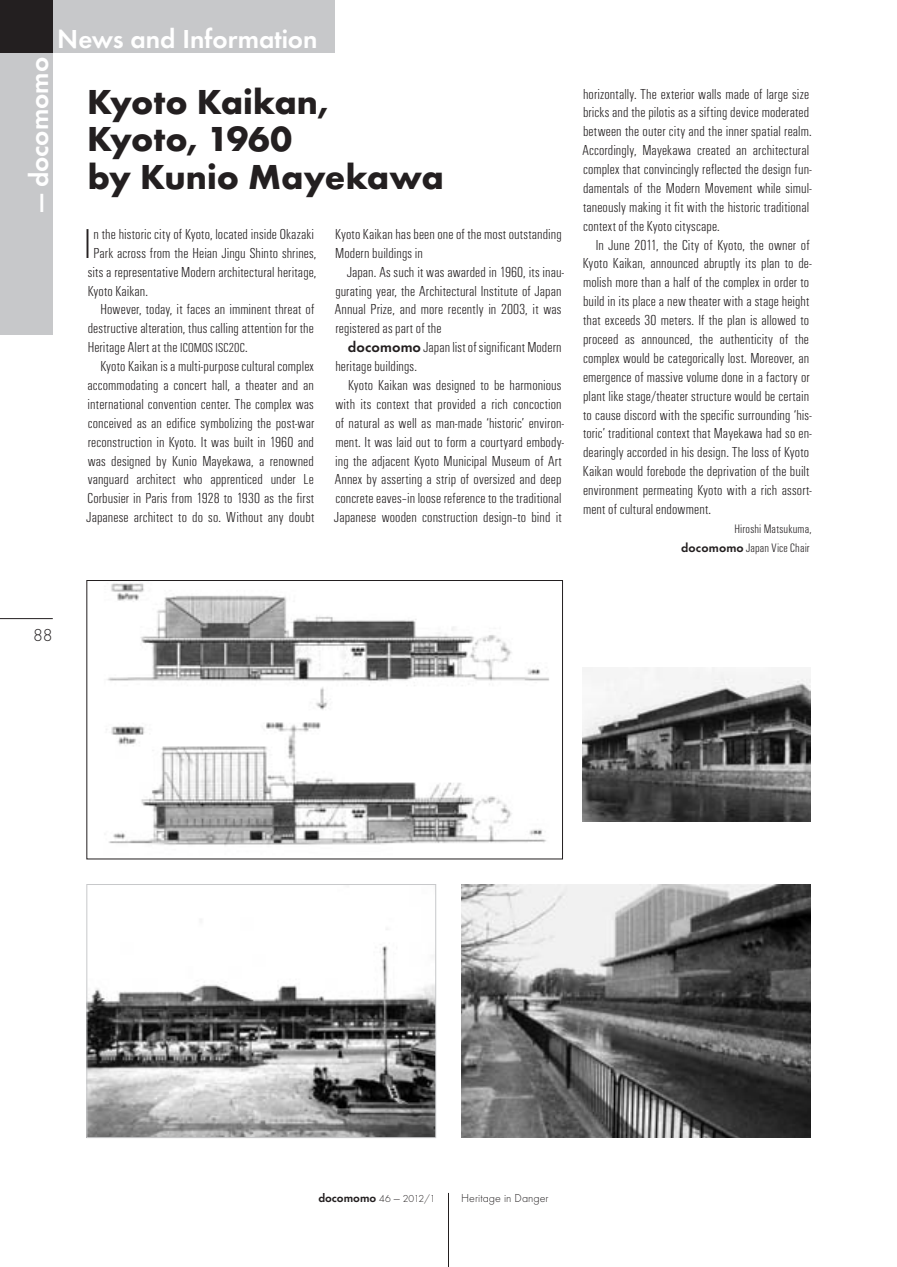
<style>
.page{position:relative;width:897px;height:1267px;background:#fff}
.page>*{position:absolute;margin:0;border:0;box-sizing:border-box;transform-origin:0 0}
.doco_3_columnas{font:300 43.35px "Futura T";color:#231f20}
.doco_3_columnas-2{font:700 36px/37.5px "Futura T";color:#231f20}
.t1{font:600 27px "Futura T";color:#fff}
.t2{font:300 18px "Futura T";color:#231f20}
.doco_3_columnas-3{font:300 condensed 15px/18.9px "Unitus T";letter-spacing:.01em;color:#231f20}
.doco_3_columnas-4{font:300 condensed 12.75px/18.9px "Unitus T";letter-spacing:.01em;color:#231f20;text-align:right}
.t3{font:600 12px "Futura T";color:#231f20}
.t4{font:300 12px "Futura T";color:#231f20}
.s1{font-size:13.5px}
.s2{font-family:"Futura T";font-weight:600;font-stretch:normal}
.s3{font-weight:300;font-size:10.5px}
.s4{font-weight:300}
</style>
<div class="page">
<hr style="left:0;top:618px;width:53px;height:1px;background:#231f20">
<hr style="left:448px;top:1192px;width:1px;height:74px;background:#231f20">
<div style="left:0;top:0;width:334px;height:53px;background:#c7c8ca"></div>
<div style="left:0;top:0;width:53px;height:334px;background:#c7c8ca"></div>
<div style="left:0;top:0;width:53px;height:53px;background:#231f20"></div>
<img style="left:461px;top:884px;width:349px;height:253px">
<img style="left:89px;top:929px;width:345px;height:206px">
<div style="left:87px;top:884px;width:349px;height:253px;border:1px solid #c7c8ca"></div>
<img style="left:106px;top:583px;width:443px;height:263px">
<div style="left:87px;top:580px;width:475px;height:279px;border:1px solid #231f20"></div>
<img style="left:582px;top:667px;width:228px;height:154px">
<p class="t1" style="left:23px;top:212px;width:157px;rotate:-90deg">— docomomo</p>
<p class="t1" style="left:57px;top:23px;width:262px">News and Information</p>
<p class="doco_3_columnas-2" style="left:87px;top:83px;width:243px">Kyoto Kaikan,</p>
<p class="doco_3_columnas-2" style="left:87px;top:120px;width:358px">Kyoto, 1960<br>by Kunio Mayekawa</p>
<p class="doco_3_columnas" style="left:83px;top:218px;width:11px">I</p>
<p class="doco_3_columnas-3" style="left:93px;top:224px;width:222px">n the historic city of Kyoto, located inside Okazaki</p>
<p class="doco_3_columnas-3" style="left:93px;top:243px;width:224px">Park across from the Heian Jingu Shinto shrines,</p>
<p class="doco_3_columnas-3" style="left:88px;top:262px;width:230px">sits a representative Modern architectural heritage,</p>
<p class="doco_3_columnas-3" style="left:88px;top:281px;width:62px">Kyoto Kaikan.</p>
<p class="doco_3_columnas-3" style="left:88px;top:300px;width:228px;text-align:justify;text-indent:13px">However, today, it faces an imminent threat of destructive alteration, thus calling attention for the Heritage Alert at the <span class="s1">ICOMOS ISC20C</span>.</p>
<p class="doco_3_columnas-3" style="left:87px;top:356px;width:229px;text-align:justify;text-indent:14px">Kyoto Kaikan is a multi-purpose cultural complex accommodating a concert hall, a theater and an international convention center. The complex was conceived as an edifice symbolizing the post-war reconstruction in Kyoto. It was built in 1960 and was designed by Kunio Mayekawa, a renowned vanguard architect who apprenticed under Le Corbusier in Paris from 1928 to 1930 as the first Japanese architect to do so. Without any doubt</p>
<p class="doco_3_columnas-3" style="left:335px;top:224px;width:228px">Kyoto Kaikan has been one of the most outstanding<br>Modern buildings in</p>
<p class="doco_3_columnas-3" style="left:335px;top:262px;width:231px;text-indent:12px">Japan. As such it was awarded in 1960, its inau&shy;gurating year, the Architectural Institute of Japan Annual Prize, and more recently in 2003, it was registered as part of the</p>
<p class="doco_3_columnas-3" style="left:335px;top:337px;width:228px;text-indent:12px"><span class="s2">docomomo</span> Japan list of significant Modern heritage buildings.</p>
<p class="doco_3_columnas-3" style="left:334px;top:375px;width:231px;text-indent:14px">Kyoto Kaikan was designed to be harmonious with its context that provided a rich concoction of natural as well as man-made ‘historic’ environ&shy;ment. It was laid out to form a courtyard embody&shy;ing the adjacent Kyoto Municipal Museum of Art Annex by asserting a strip of oversized and deep concrete eaves–in loose reference to the traditional Japanese wooden construction design–to bind it</p>
<p class="doco_3_columnas-3" style="left:582px;top:84px;width:231px">horizontally. The exterior walls made of large size bricks and the pilotis as a sifting device moderated between the outer city and the inner spatial realm.<br>Accordingly, Mayekawa created an architectural complex that convincingly reflected the design fun&shy;damentals of the Modern Movement while simul&shy;taneously making it fit with the historic traditional context of the Kyoto cityscape.</p>
<p class="doco_3_columnas-3" style="left:583px;top:235px;width:230px;text-indent:13px">In June 2011, the City of Kyoto, the owner of Kyoto Kaikan, announced abruptly its plan to de&shy;molish more than a half of the complex in order to build in its place a new theater with a stage height that exceeds 30 meters. If the plan is allowed to proceed as announced, the authenticity of the complex would be categorically lost. Moreover, an emergence of massive volume done in a factory or plant like stage/theater structure would be certain to cause discord with the specific surrounding ‘his&shy;toric’ traditional context that Mayekawa had so en&shy;dearingly accorded in his design. The loss of Kyoto Kaikan would forebode the deprivation of the built environment permeating Kyoto with a rich assort&shy;ment of cultural endowment.</p>
<p class="doco_3_columnas-4" style="left:681px;top:519px;width:132px">Hiroshi Matsukuma, <span class="s2">docomomo</span> Japan Vice Chair</p>
<p class="t2" style="left:33px;top:624px;width:21px">88</p>
<p class="t3" style="left:318px;top:1190px;width:119px">docomomo <span class="s3">46</span> <span class="s4">—</span> <span class="s3">2012/1</span></p>
<p class="t4" style="left:461px;top:1190px;width:89px">Heritage in Danger</p>
</div>
